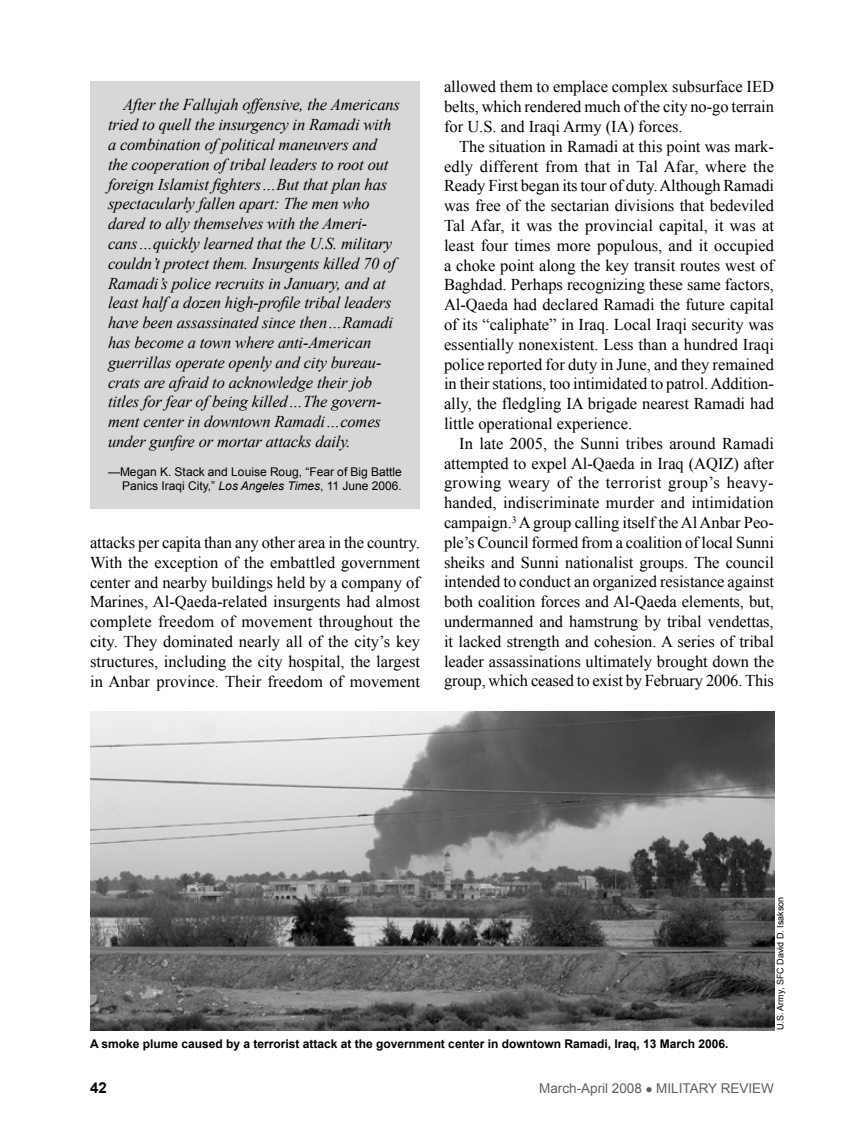
<style>
.page{position:relative;width:864px;height:1134px;background:#fff}
.page>*{position:absolute;margin:0;border:0;box-sizing:border-box;transform-origin:0 0}
.fob{font:16.5px/19.8px "Times New Roman";color:#000;text-align:justify}
.t1{font:italic 16.5px/19.8px "Times New Roman";letter-spacing:-.01em;color:#000}
.subhead{font:700 15px "Arial";color:#000}
.subhead-2{font:13.5px "Arial";color:#5e5f5f}
.cutline{font:700 12px "Arial";color:#000}
.t2{font:12px/14.4px "Arial";color:#000;text-align:right}
.photocred{font:9px "Arial";color:#000}
.s1{font-style:italic}
</style>
<div class="page">
<img style="left:90px;top:711px;width:684px;height:319px">
<div style="left:90px;top:81px;width:330px;height:428px;background:#d7d7d7"></div>
<p class="t1" style="left:108px;top:95px;width:294px;text-indent:15px">After the Fallujah offensive, the Americans tried to quell the insurgency in Ramadi with a combination of political maneuvers and the cooperation of tribal leaders to root out foreign Islamist fighters…But that plan has spectacularly fallen apart: The men who dared to ally themselves with the Ameri&shy;cans…quickly learned that the U.S. military couldn’t protect them. Insurgents killed 70 of Ramadi’s police recruits in January, and at least half a dozen high-profile tribal leaders have been assassinated since then…Ramadi has become a town where anti-American guerrillas operate openly and city bureau&shy;crats are afraid to acknowledge their job titles for fear of being killed…The govern&shy;ment center in downtown Ramadi…comes under gunfire or mortar attacks daily.</p>
<p class="t2" style="left:108px;top:465px;width:295px">—Megan K. Stack and Louise Roug, “Fear of Big Battle<br>Panics I raqi City,” <span class="s1">Los Angeles Times</span>, 11 June 2006.</p>
<p class="fob" style="left:90px;top:532px;width:332px">attacks per capita than any other area in the country.<br>With the exception of the embattled government center and nearby buildings held by a company of Marines, Al-Qaeda-related insurgents had almost complete freedom of movement throughout the city. They dominated nearly all of the city’s key structures, including the city hospital, the largest in Anbar province. Their freedom of movement</p>
<p class="fob" style="left:444px;top:77px;width:331px">allowed them to emplace complex subsurface IED belts, which rendered much of the city no-go terrain for U.S. and Iraqi Army (IA) forces.</p>
<p class="fob" style="left:444px;top:136px;width:332px;text-indent:15px">The situation in Ramadi at this point was mark&shy;edly different from that in Tal Afar, where the Ready First began its tour of duty. Although Ramadi was free of the sectarian divisions that bedeviled Tal Afar, it was the provincial capital, it was at least four times more populous, and it occupied a choke point along the key transit routes west of Baghdad. Perhaps recognizing these same factors, Al-Qaeda had declared Ramadi the future capital of its “caliphate” in Iraq. Local Iraqi security was essentially nonexistent. Less than a hundred Iraqi police reported for duty in June, and they remained in their stations, too intimidated to patrol. Addition&shy;ally, the fledgling IA brigade nearest Ramadi had little operational experience.</p>
<p class="fob" style="left:444px;top:433px;width:332px;text-indent:15px">In late 2005, the Sunni tribes around Ramadi attempted to expel Al-Qaeda in Iraq (AQIZ) after growing weary of the terrorist group’s heavy&shy;handed, indiscriminate murder and intimidation campaign.<sup>3</sup> A group calling itself the Al Anbar Peo&shy;ple’s Council formed from a coalition of local Sunni sheiks and Sunni nationalist groups. The council intended to conduct an organized resistance against both coalition forces and Al-Qaeda elements, but, undermanned and hamstrung by tribal vendettas, it lacked strength and cohesion. A series of tribal leader assassinations ultimately brought down the group, which ceased to exist by February 2006. This</p>
<p class="photocred" style="left:774px;top:1030px;width:135px;rotate:-90deg">U.S. Army, SFC David D. Isakson</p>
<p class="cutline" style="left:90px;top:1036px;width:640px">A smoke plume caused by a terrorist attack at the government center in downtown Ramadi, Iraq, 13 March 2006.</p>
<p class="subhead" style="left:90px;top:1078px;width:18px">42</p>
<p class="subhead-2" style="left:539px;top:1080px;width:236px">March-April 2008 ● Military Review</p>
</div>
